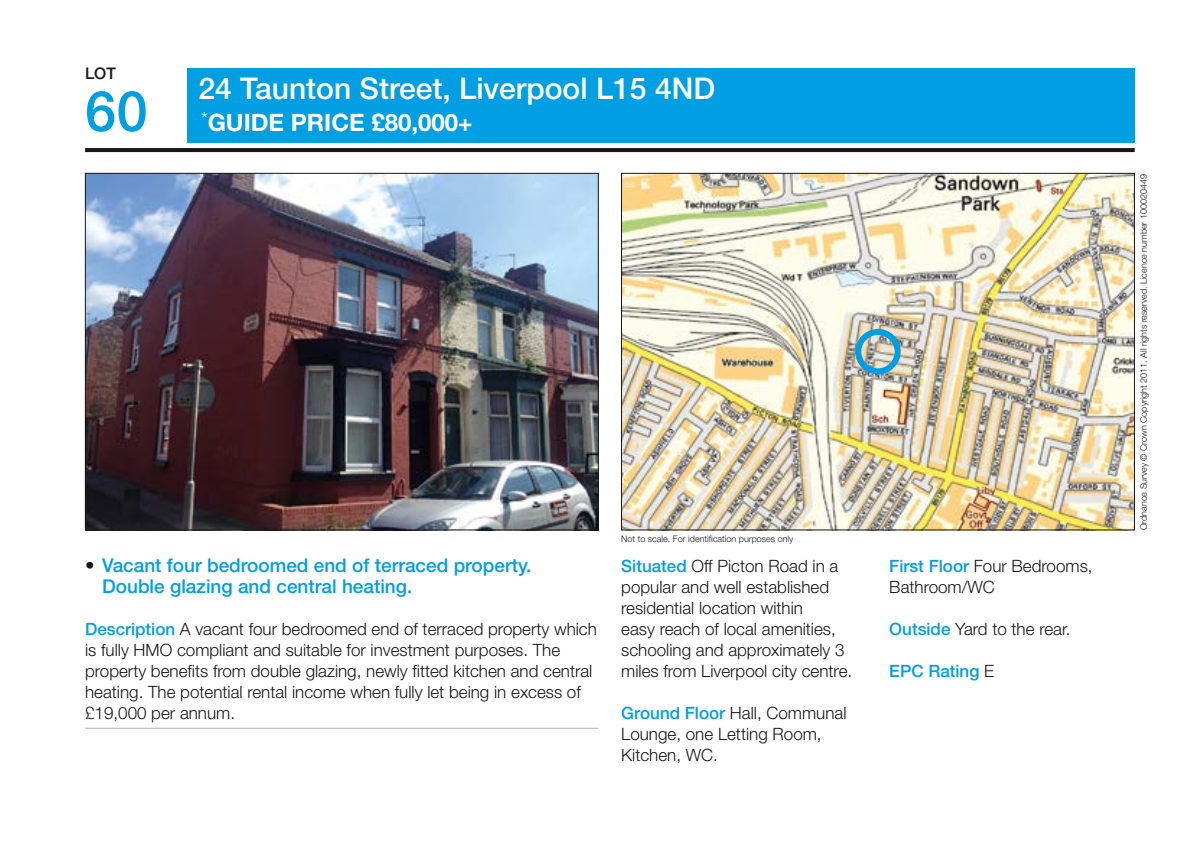
<style>
.page{position:relative;width:1190px;height:845px;background:#fff}
.page>*{position:absolute;margin:0;border:0;box-sizing:border-box;transform-origin:0 0}
.t1{font:500 56px "Helvetica Neue LT Std";color:#009ee3}
.t2{font:500 30px "Helvetica Neue LT Std";color:#fff}
.t3{font:700 24px "Helvetica Neue LT Std";color:#fff}
.t4{font:500 19px/21px "Helvetica Neue LT Std";color:#009ee3}
.t5{font:300 17px/21px "Helvetica Neue LT Std";color:#181716}
.t6{font:500 17px "Helvetica Neue LT Std";color:#009ee3}
.t7{font:500 16px "Helvetica Neue LT Std";color:#181716}
.t8{font:300 9px "Helvetica Neue LT Std";color:#181716}
.s1{color:#181716}
.s2{font-weight:500;color:#009ee3}
.s3{font-weight:300;color:#181716}
</style>
<div class="page">
<div style="left:187px;top:68px;width:947px;height:74px;background:#009ee3"></div>
<svg style="left:85px;top:148px;width:1049px;height:4px;fill:#181716"></svg>
<img style="left:87px;top:175px;width:509px;height:353px">
<img style="left:623px;top:175px;width:509px;height:353px">
<div style="left:855px;top:329px;width:45px;height:45px;border:6px solid #009ee3;border-radius:50%"></div>
<hr style="left:85px;top:728px;width:513px;height:1px;background:#b1b2b3">
<p class="t7" style="left:85px;top:64px;width:32px">LOT</p>
<h1 class="t1" style="left:85px;top:78px;width:64px">60</h1>
<h2 class="t2" style="left:198px;top:71px;width:518px">24 Taunton Street, Liverpool L15 4ND</h2>
<h3 class="t3" style="left:201px;top:108px;width:272px"><sup>*</sup>GUIDE PRICE £80,000+</h3>
<p class="t4" style="left:102px;top:555px;width:431px;text-indent:-17px"><span class="s1">•</span> Vacant four bedroomed end of terraced property.<br>Double glazing and central heating.</p>
<p class="t5" style="left:85px;top:618px;width:513px"><span class="s2">Description</span> A vacant four bedroomed end of terraced property which is fully HMO compliant and suitable for investment purposes. The property benefits from double glazing, newly fitted kitchen and central heating. The potential rental income when fully let being in excess of £19,000 per annum.</p>
<p class="t8" style="left:621px;top:533px;width:174px">Not to scale. For identification purposes only</p>
<p class="t5" style="left:621px;top:555px;width:232px"><span class="s2">Situated</span> Off Picton Road in a popular and well established residential location within<br>easy reach of local amenities, schooling and approximately 3 miles from Liverpool city centre.</p>
<p class="t5" style="left:621px;top:702px;width:227px"><span class="s2">Ground Floor</span> Hall, Communal<br>Lounge, one Letting Room,<br>Kitchen, WC.</p>
<p class="t5" style="left:889px;top:555px;width:205px"><span class="s2">First Floor</span> Four Bedrooms,<br>Bathroom/WC</p>
<p class="t5" style="left:889px;top:618px;width:183px"><span class="s2">Outside</span> Yard to the rear.</p>
<p class="t6" style="left:889px;top:661px;width:106px">EPC Rating <span class="s3">E</span></p>
<p class="t8" style="left:1137px;top:530px;width:357px;rotate:-90deg">Ordnance Survey © Crown Copyright 2011. All rights reserved. Licence number 100020449</p>
</div>
